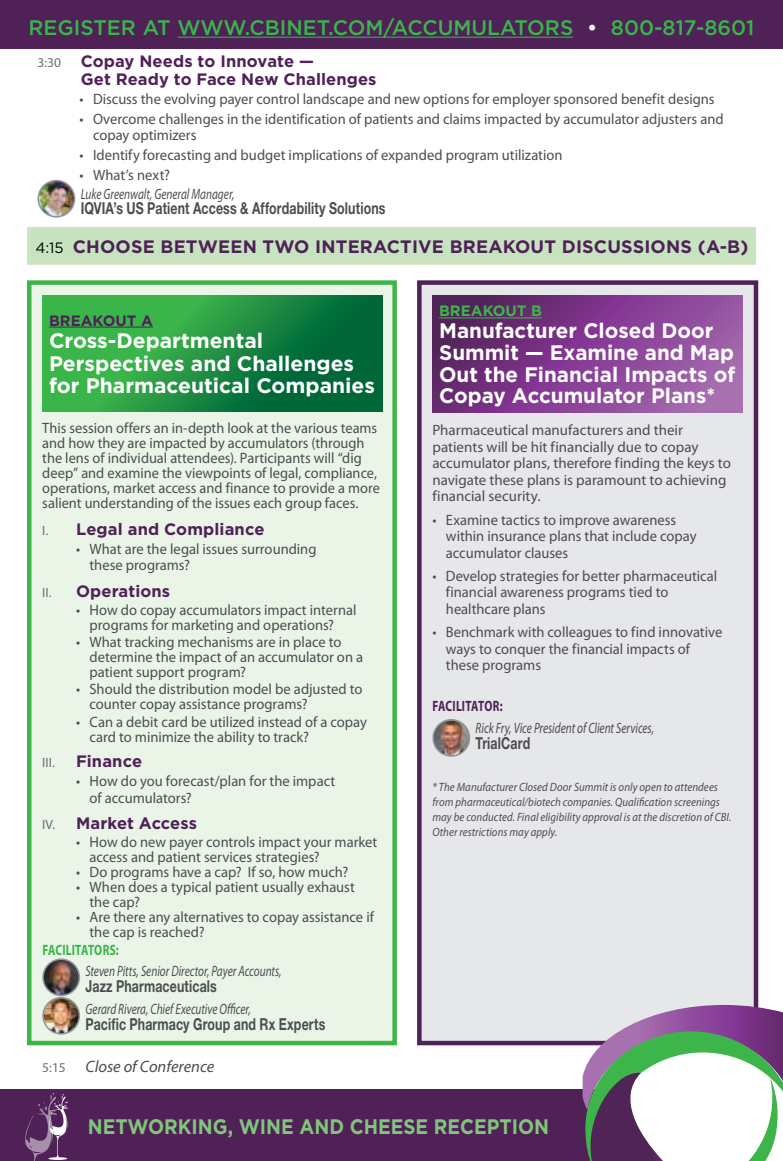
<style>
.page{position:relative;width:783px;height:1161px;background:#fff}
.page>*{position:absolute;margin:0;border:0;box-sizing:border-box;transform-origin:0 0}
.t1{font:700 21px/21.8px "Gotham";color:#fff}
.t2{font:500 21px "Gotham";color:#39b54a}
.t3{font:700 21px "Gotham";color:#80c67a;scale:.9 1}
.t4{font:700 18px "Gotham";letter-spacing:.01em;color:#4f2157}
.t5{font:700 16.5px/18px "Gotham";letter-spacing:.005em;color:#4f2157}
.t6{font:700 16.5px "Helvetica Neue LT Std";letter-spacing:.01em;color:#4d4d4f;scale:.75 1}
.t7{font:italic 16.5px "Myriad Pro";color:#4d4d4f}
.t8{font:15px/16.5px "Myriad Pro";color:#4d4d4f}
.t9{font:15px/15.1px "Myriad Pro";color:#4d4d4f;scale:.96 1}
.t10{font:italic 15px "Myriad Pro";color:#4d4d4f;scale:.75 1}
.t11{font:700 15px "Myriad Pro";letter-spacing:.015em;color:#39b54a;scale:.75 1}
.t12{font:700 15px "Myriad Pro";letter-spacing:.015em;color:#4f2157;scale:.75 1}
.t13{font:700 15px "Gotham";color:#4f2157}
.t14{font:700 15px "Gotham";color:#3eb54a}
.t15{font:13.5px "Myriad Pro";color:#6d6e71}
.t16{font:italic 12px/15px "Myriad Pro";letter-spacing:.005em;color:#4d4d4f;scale:.9 1}
.s1{color:#fff}
.s2{font-family:"Myriad Pro";font-weight:400;font-size:13.5px;color:#6d6e71}
.s3{font-weight:400;font-size:15px;color:#000}
.s4{font-style:normal;font-size:13.5px;color:#6d6e71}
</style>
<div class="page">
<div style="left:0;top:1090px;width:617px;height:71px;background:#4f2157"></div>
<div style="left:29px;top:283px;width:366px;height:760px;background:#eaf5e8"></div>
<svg style="left:42px;top:296px;width:340px;height:115px;background:#1f9042"></svg>
<hr style="left:49px;top:327px;width:104px;height:1px;background:#4f2157">
<img style="left:43px;top:959px;width:36px;height:36px;border-radius:18px">
<div style="left:42px;top:958px;width:38px;height:38px;border:2px solid #939598;border-radius:50%"></div>
<img style="left:43px;top:998px;width:36px;height:36px;border-radius:18px">
<div style="left:42px;top:997px;width:38px;height:38px;border:2px solid #939598;border-radius:50%"></div>
<div style="left:27px;top:280px;width:370px;height:765px;border:4px solid #3eb54a"></div>
<div style="left:419px;top:283px;width:337px;height:760px;background:#e6e7e8"></div>
<svg style="left:432px;top:296px;width:311px;height:116px;background:#81408c"></svg>
<hr style="left:439px;top:318px;width:103px;height:1px;background:#3eb54a">
<img style="left:433px;top:720px;width:36px;height:36px;border-radius:18px">
<div style="left:432px;top:719px;width:38px;height:38px;border:2px solid #939598;border-radius:50%"></div>
<div style="left:417px;top:280px;width:341px;height:765px;border:4px solid #4f2157"></div>
<div style="left:28px;top:228px;width:726px;height:35px;background:#c7e4c1"></div>
<div style="left:27px;top:227px;width:729px;height:38px;border:3px solid #c8e4c1"></div>
<svg style="left:583px;top:1005px;width:200px;height:156px"></svg>
<svg style="left:25px;top:1093px;width:43px;height:68px"></svg>
<div style="left:0;top:0;width:783px;height:49px;background:#4f2157"></div>
<hr style="left:178px;top:37px;width:395px;height:1px;background:#39b54a">
<img style="left:38px;top:181px;width:37px;height:36px;border-radius:18px">
<div style="left:37px;top:180px;width:38px;height:38px;border:2px solid #939598;border-radius:50%"></div>
<h1 class="t2" style="left:29px;top:14px;width:727px">REGISTER AT WWW.CBINET.COM/ACCUMULATORS <span class="s1">•</span> 800-817-8601</h1>
<p class="t5" style="left:81px;top:52px;width:297px;text-indent:-43px"><span class="s2">3:30</span> Copay Needs to Innovate —<br>Get Ready to Face New Challenges</p>
<p class="t8" style="left:80px;top:91px;width:637px">• Discuss the evolving payer control landscape and new options for employer sponsored benefit designs</p>
<p class="t8" style="left:93px;top:111px;width:632px;text-indent:-14px">• Overcome challenges in the identification of patients and claims impacted by accumulator adjusters and copay optimizers</p>
<p class="t8" style="left:80px;top:147px;width:485px">• Identify forecasting and budget implications of expanded program utilization</p>
<p class="t8" style="left:80px;top:167px;width:92px">• What’s next?</p>
<p class="t10" style="left:81px;top:186px;width:206px">Luke Greenwalt, General Manager,</p>
<p class="t6" style="left:81px;top:198px;width:408px">IQVIA’s US Patient Access &amp; Affordability Solutions</p>
<p class="t4" style="left:35px;top:235px;width:714px"><span class="s3">4:15</span> CHOOSE BETWEEN TWO INTERACTIVE BREAKOUT DISCUSSIONS (A-B)</p>
<p class="t13" style="left:49px;top:310px;width:105px">BREAKOUT A</p>
<h1 class="t1" style="left:49px;top:329px;width:327px;line-height:22.5px">Cross-Departmental<br>Perspectives and Challenges for Pharmaceutical Companies</h1>
<p class="t9" style="left:42px;top:421px;width:353px">This session offers an in-depth look at the various teams and how they are impacted by accumulators (through the lens of individual attendees). Participants will “dig deep” and examine the viewpoints of legal, compliance, operations, market access and finance to provide a more salient understanding of the issues each group faces.</p>
<p class="t5" style="left:42px;top:520px;width:224px"><span class="s2">I.</span> Legal and Compliance</p>
<p class="t8" style="left:90px;top:541px;width:228px;text-indent:-14px">• What are the legal issues surrounding these programs?</p>
<p class="t5" style="left:42px;top:582px;width:129px"><span class="s2">II.</span> Operations</p>
<p class="t8" style="left:76px;top:602px;width:282px;line-height:15.1px;text-align:center">• How do copay accumulators impact internal programs for marketing and operations?</p>
<p class="t8" style="left:90px;top:635px;width:275px;line-height:15.1px;text-indent:-14px">• What tracking mechanisms are in place to determine the impact of an accumulator on a patient support program?</p>
<p class="t8" style="left:90px;top:682px;width:274px;line-height:15.1px;text-indent:-14px">• Should the distribution model be adjusted to counter copay assistance programs?</p>
<p class="t8" style="left:90px;top:714px;width:279px;line-height:15.1px;text-indent:-14px">• Can a debit card be utilized instead of a copay card to minimize the ability to track?</p>
<p class="t15" style="left:42px;top:755px;width:14px">III.</p>
<p class="t5" style="left:76px;top:752px;width:68px">Finance</p>
<p class="t8" style="left:90px;top:773px;width:247px;text-indent:-14px">• How do you forecast/plan for the impact of accumulators?</p>
<p class="t5" style="left:42px;top:815px;width:156px"><span class="s2">IV.</span> Market Access</p>
<p class="t8" style="left:90px;top:835px;width:289px;line-height:15.1px;text-indent:-14px">• How do new payer controls impact your market access and patient services strategies?</p>
<p class="t8" style="left:76px;top:864px;width:274px">• Do programs have a cap? If so, how much?</p>
<p class="t8" style="left:90px;top:880px;width:267px;line-height:15px;text-indent:-14px">• When does a typical patient usually exhaust the cap?</p>
<p class="t8" style="left:90px;top:910px;width:286px;line-height:15.1px;text-indent:-14px">• Are there any alternatives to copay assistance if the cap is reached?</p>
<p class="t11" style="left:42px;top:941px;width:103px">FACILITATORS:</p>
<p class="t10" style="left:86px;top:963px;width:263px">Steven Pitts, Senior Director, Payer Accounts,</p>
<p class="t6" style="left:86px;top:976px;width:177px">Jazz Pharmaceuticals</p>
<p class="t10" style="left:86px;top:1001px;width:222px">Gerard Rivera, Chief Executive Officer,</p>
<p class="t6" style="left:86px;top:1014px;width:321px">Pacific Pharmacy Group and Rx Experts</p>
<p class="t7" style="left:42px;top:1058px;width:174px"><span class="s4">5:15</span> Close of Conference</p>
<p class="t14" style="left:439px;top:301px;width:104px">BREAKOUT B</p>
<h1 class="t1" style="left:439px;top:320px;width:298px">Manufacturer Closed Door<br>Summit — Examine and Map<br>Out the Financial Impacts of<br>Copay Accumulator Plans*</h1>
<p class="t8" style="left:432px;top:422px;width:300px">Pharmaceutical manufacturers and their patients will be hit financially due to copay accumulator plans, therefore finding the keys to navigate these plans is paramount to achieving financial security.</p>
<p class="t8" style="left:446px;top:512px;width:252px;text-indent:-14px">• Examine tactics to improve awareness within insurance plans that include copay accumulator clauses</p>
<p class="t8" style="left:446px;top:568px;width:273px;text-indent:-14px">• Develop strategies for better pharmaceutical financial awareness programs tied to healthcare plans</p>
<p class="t8" style="left:446px;top:624px;width:278px;text-indent:-14px">• Benchmark with colleagues to find innovative ways to conquer the financial impacts of these programs</p>
<p class="t12" style="left:433px;top:697px;width:95px">FACILITATOR:</p>
<p class="t10" style="left:476px;top:720px;width:240px">Rick Fry, Vice President of Client Services,</p>
<p class="t6" style="left:476px;top:733px;width:74px">TrialCard</p>
<p class="t16" style="left:432px;top:780px;width:334px">* The Manufacturer Closed Door Summit is only open to attendees from pharmaceutical/biotech companies. Qualification screenings may be conducted. Final eligibility approval is at the discretion of CBI.<br>Other restrictions may apply.</p>
<h1 class="t3" style="left:88px;top:1112px;width:514px">NETWORKING, WINE AND CHEESE RECEPTION</h1>
</div>
